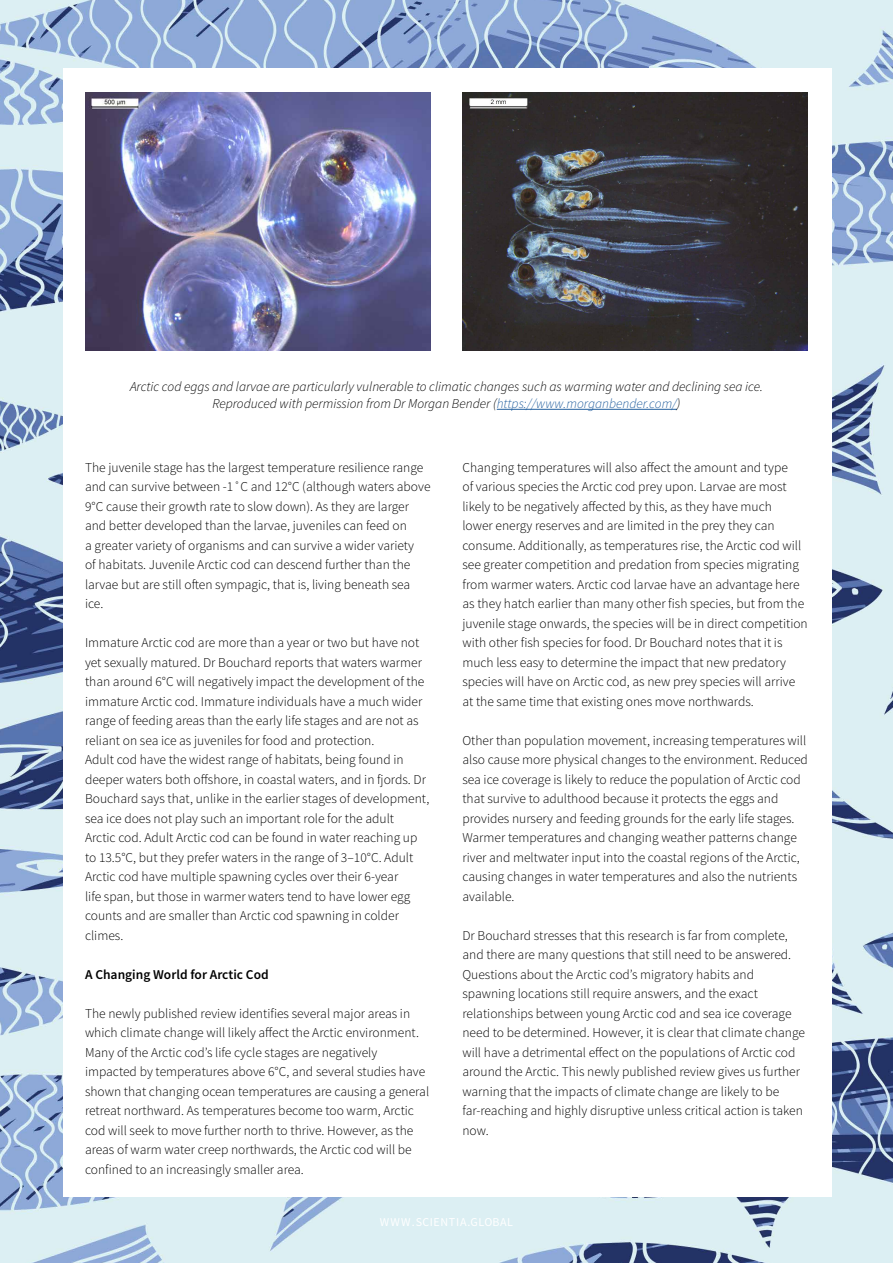
<style>
.page{position:relative;width:893px;height:1263px;background:#fff}
.page>*{position:absolute;margin:0;border:0;box-sizing:border-box;transform-origin:0 0}
.t1{font:300 13.5px/19.5px "Source Sans Pro";color:#000}
.t2{font:italic 300 13.5px/16.5px "Source Sans Pro";color:#000;text-align:center}
.t3{font:600 13.5px "Source Sans Pro";color:#000}
.t4{font:12px "Source Sans Pro";letter-spacing:.05em;color:#fff}
.s1{color:#215e9e}
</style>
<div class="page">
<img style="left:0;top:0;width:893px;height:1263px">
<div style="left:63px;top:68px;width:769px;height:1129px;background:#fff"></div>
<img style="left:85px;top:93px;width:346px;height:258px">
<img style="left:462px;top:93px;width:346px;height:258px">
<hr style="left:497px;top:409px;width:180px;height:1px;background:#215e9e">
<p class="t2" style="left:130px;top:379px;width:634px">Arctic cod eggs and larvae are particularly vulnerable to climatic changes such as warming water and declining sea ice.<br>Reproduced with permission from Dr Morgan Bender (<span class="s1">https://www.morganbender.com/</span>)</p>
<p class="t1" style="left:85px;top:458px;width:347px">The juvenile stage has the largest temperature resilience range and can survive between -1˚C and 12°C (although waters above 9°C cause their growth rate to slow down). As they are larger and better developed than the larvae, juveniles can feed on<br>a greater variety of organisms and can survive a wider variety<br>of habitats. Juvenile Arctic cod can descend further than the larvae but are still often sympagic, that is, living beneath sea ice.</p>
<p class="t1" style="left:85px;top:633px;width:346px">Immature Arctic cod are more than a year or two but have not yet sexually matured. Dr Bouchard reports that waters warmer than around 6°C will negatively impact the development of the immature Arctic cod. Immature individuals have a much wider range of feeding areas than the early life stages and are not as reliant on sea ice as juveniles for food and protection.<br>Adult cod have the widest range of habitats, being found in deeper waters both offshore, in coastal waters, and in fjords. Dr Bouchard says that, unlike in the earlier stages of development, sea ice does not play such an important role for the adult<br>Arctic cod. Adult Arctic cod can be found in water reaching up to 13.5°C, but they prefer waters in the range of 3–10°C. Adult Arctic cod have multiple spawning cycles over their 6-year<br>life span, but those in warmer waters tend to have lower egg counts and are smaller than Arctic cod spawning in colder climes.</p>
<p class="t3" style="left:85px;top:966px;width:185px">A Changing World for Arctic Cod</p>
<p class="t1" style="left:85px;top:1004px;width:346px">The newly published review identifies several major areas in which climate change will likely affect the Arctic environment.<br>Many of the Arctic cod’s life cycle stages are negatively impacted by temperatures above 6°C, and several studies have shown that changing ocean temperatures are causing a general retreat northward. As temperatures become too warm, Arctic cod will seek to move further north to thrive. However, as the areas of warm water creep northwards, the Arctic cod will be confined to an increasingly smaller area.</p>
<p class="t1" style="left:462px;top:458px;width:347px">Changing temperatures will also affect the amount and type<br>of various species the Arctic cod prey upon. Larvae are most likely to be negatively affected by this, as they have much<br>lower energy reserves and are limited in the prey they can consume. Additionally, as temperatures rise, the Arctic cod will see greater competition and predation from species migrating from warmer waters. Arctic cod larvae have an advantage here as they hatch earlier than many other fish species, but from the juvenile stage onwards, the species will be in direct competition with other fish species for food. Dr Bouchard notes that it is much less easy to determine the impact that new predatory species will have on Arctic cod, as new prey species will arrive at the same time that existing ones move northwards.</p>
<p class="t1" style="left:462px;top:730px;width:347px">Other than population movement, increasing temperatures will also cause more physical changes to the environment. Reduced sea ice coverage is likely to reduce the population of Arctic cod that survive to adulthood because it protects the eggs and provides nursery and feeding grounds for the early life stages.<br>Warmer temperatures and changing weather patterns change river and meltwater input into the coastal regions of the Arctic, causing changes in water temperatures and also the nutrients available.</p>
<p class="t1" style="left:462px;top:925px;width:344px">Dr Bouchard stresses that this research is far from complete, and there are many questions that still need to be answered.<br>Questions about the Arctic cod’s migratory habits and spawning locations still require answers, and the exact relationships between young Arctic cod and sea ice coverage need to be determined. However, it is clear that climate change will have a detrimental effect on the populations of Arctic cod around the Arctic. This newly published review gives us further warning that the impacts of climate change are likely to be far-reaching and highly disruptive unless critical action is taken now.</p>
<p class="t4" style="left:380px;top:1214px;width:135px">WWW.SCIENTIA.GLOBAL</p>
</div>
